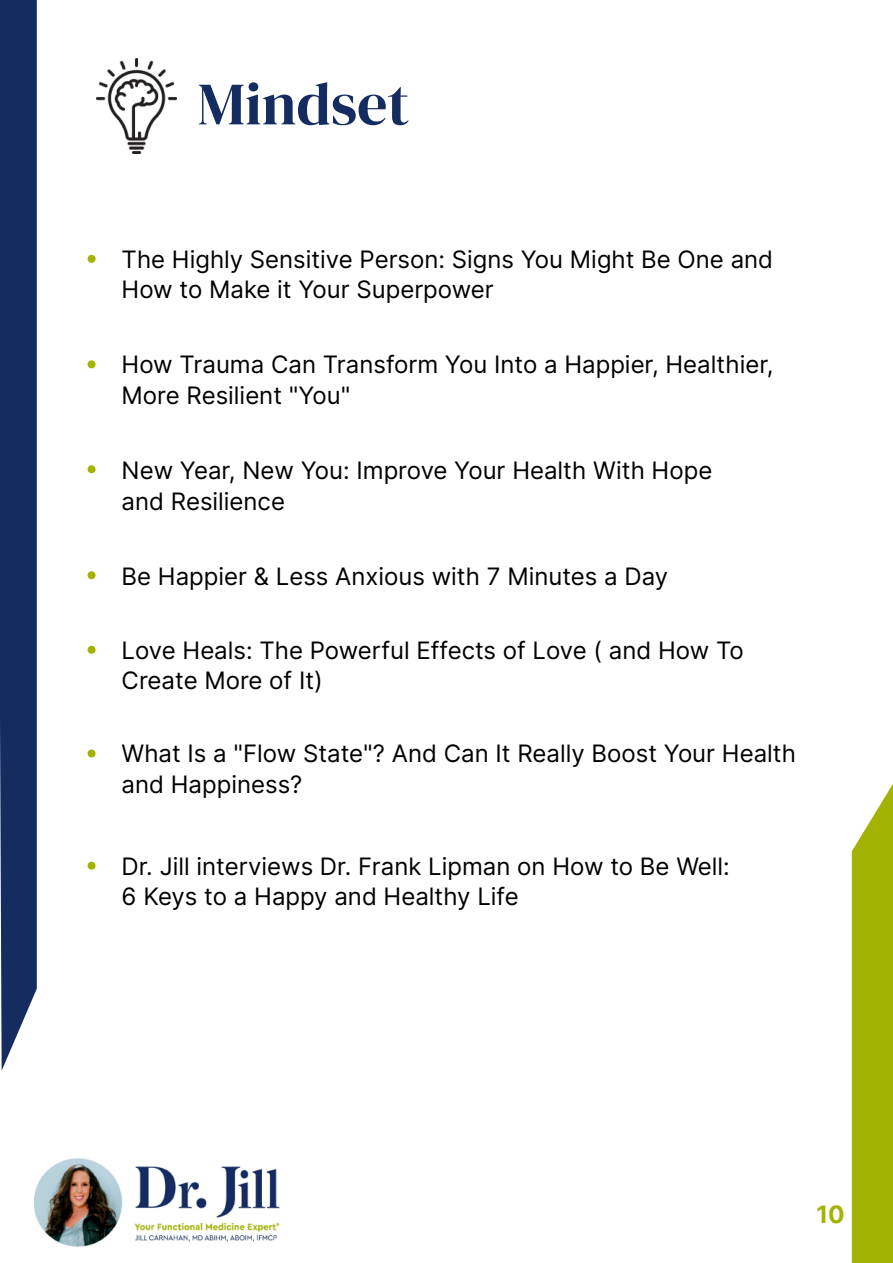
<style>
.page{position:relative;width:893px;height:1263px;background:#fff}
.page>*{position:absolute;margin:0;border:0;box-sizing:border-box;transform-origin:0 0}
.t1{font:60px "DM Serif Display";color:#152c60}
.t2{font:24px/30.6px "Inter";color:#000}
.t3{font:700 24px "Inter";color:#a3b303}
</style>
<div class="page">
<div style="left:88px;top:255px;width:8px;height:8px;background:#a3b303;border-radius:50%"></div>
<div style="left:88px;top:360px;width:8px;height:8px;background:#a3b303;border-radius:50%"></div>
<div style="left:88px;top:465px;width:8px;height:8px;background:#a3b303;border-radius:50%"></div>
<div style="left:88px;top:571px;width:8px;height:8px;background:#a3b303;border-radius:50%"></div>
<div style="left:88px;top:646px;width:8px;height:8px;background:#a3b303;border-radius:50%"></div>
<div style="left:88px;top:749px;width:8px;height:8px;background:#a3b303;border-radius:50%"></div>
<div style="left:88px;top:862px;width:8px;height:8px;background:#a3b303;border-radius:50%"></div>
<img style="left:33px;top:1158px;width:247px;height:89px">
<svg style="left:852px;top:784px;width:41px;height:479px;background:#a9b814"></svg>
<svg style="left:0;top:0;width:37px;height:1071px;background:#203667"></svg>
<img style="left:97px;top:58px;width:80px;height:95px">
<h1 class="t1" style="left:198px;top:69px;width:213px">Mindset</h1>
<p class="t2" style="left:122px;top:243px;width:653px">The Highly Sensitive Person: Signs You Might Be One and<br>How to Make it Your Superpower</p>
<p class="t2" style="left:122px;top:349px;width:653px">How Trauma Can Transform You Into a Happier, Healthier,<br>More Resilient "You"</p>
<p class="t2" style="left:122px;top:454px;width:592px">New Year, New You: Improve Your Health With Hope and Resilience</p>
<p class="t2" style="left:122px;top:560px;width:548px">Be Happier &amp; Less Anxious with 7 Minutes a Day</p>
<p class="t2" style="left:122px;top:634px;width:624px">Love Heals: The Powerful Effects of Love ( and How To<br>Create More of It)</p>
<p class="t2" style="left:122px;top:738px;width:676px">What Is a "Flow State"? And Can It Really Boost Your Health and Happiness?</p>
<p class="t2" style="left:122px;top:850px;width:610px">Dr. Jill interviews Dr. Frank Lipman on How to Be Well:<br>6 Keys to a Happy and Healthy Life</p>
<p class="t3" style="left:816px;top:1196px;width:30px">10</p>
</div>
